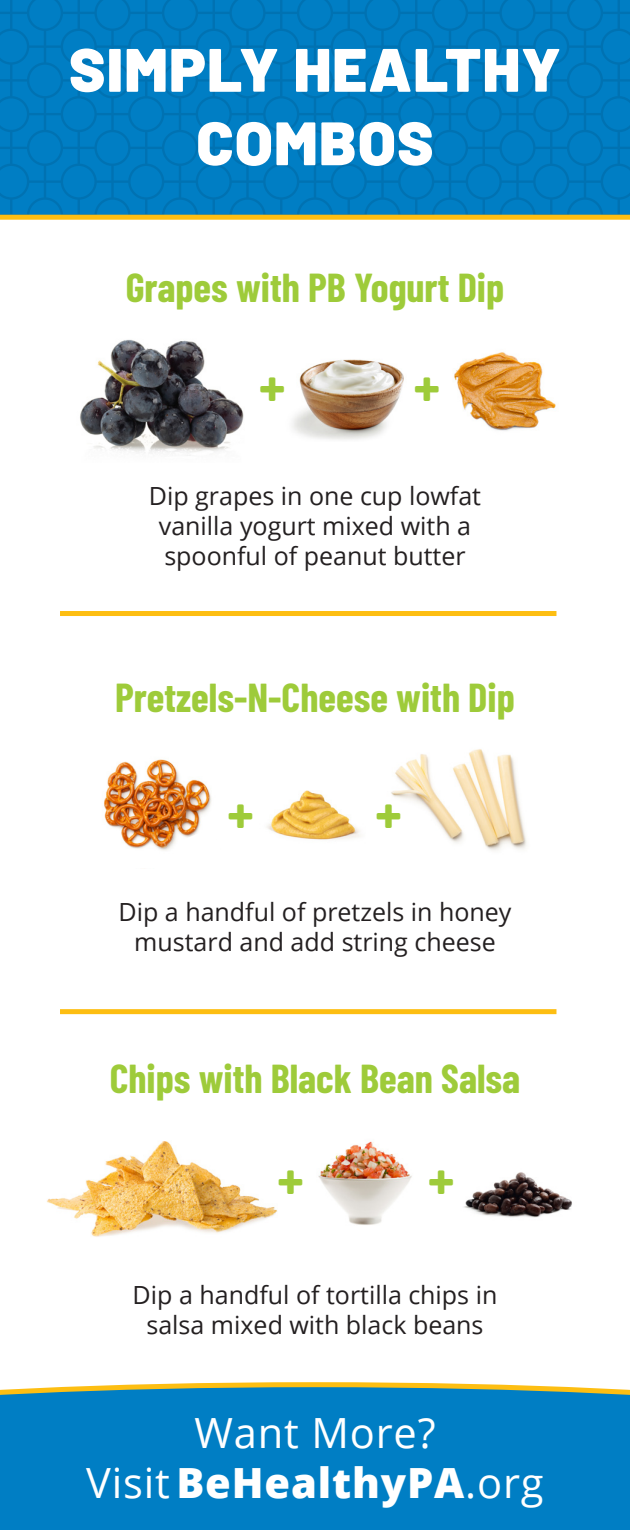
<style>
.page{position:relative;width:630px;height:1530px;background:#fff}
.page>*{position:absolute;margin:0;border:0;box-sizing:border-box;transform-origin:0 0}
.t1{font:900 61.25px/73.5px "Barlow";letter-spacing:.02em;color:#fff;text-align:center}
.t2{font:800 41.5px "Open Sans";letter-spacing:.02em;color:#fff}
.t3{font:41.5px "Open Sans";letter-spacing:.02em;color:#fff}
.t4{font:700 40.5px "Barlow Condensed";color:#9ecb3a}
.t5{font:25px/30px "Open Sans";color:#231f20;text-align:center}
.s1{font-weight:400}
</style>
<div class="page">
<div style="left:0;top:1382px;width:630px;height:148px;background:#007ec4"></div>
<svg style="left:0;top:0;width:315px;height:215px;background:#007bc0"></svg>
<svg style="left:315px;top:0;width:315px;height:215px;background:#007bc0"></svg>
<div style="left:0;top:215px;width:630px;height:5px;background:#fdbe12"></div>
<div style="left:60px;top:611px;width:496px;height:5px;background:#fdbe12"></div>
<div style="left:60px;top:1009px;width:496px;height:5px;background:#fdbe12"></div>
<img style="left:292px;top:359px;width:112px;height:81px">
<img style="left:454px;top:352px;width:102px;height:79px">
<img style="left:80px;top:339px;width:164px;height:117px">
<img style="left:391px;top:749px;width:136px;height:102px">
<img style="left:267px;top:790px;width:94px;height:50px">
<img style="left:104px;top:759px;width:108px;height:92px">
<img style="left:318px;top:1141px;width:94px;height:84px">
<img style="left:47px;top:1141px;width:231px;height:96px">
<img style="left:464px;top:1172px;width:108px;height:46px">
<svg style="left:181px;top:804px;width:31px;height:47px"></svg>
<svg style="left:391px;top:804px;width:9px;height:24px"></svg>
<p class="t1" style="left:69px;top:33px;width:493px">SIMPLY HEALTHY<br>COMBOS</p>
<p class="t4" style="left:126px;top:262px;width:380px">Grapes with PB Yogurt Dip</p>
<p class="t5" style="left:149px;top:480px;width:334px">Dip grapes in one cup lowfat vanilla yogurt mixed with a spoonful of peanut butter</p>
<p class="t4" style="left:115px;top:672px;width:401px">Pretzels-N-Cheese with Dip</p>
<p class="t5" style="left:119px;top:896px;width:394px">Dip a handful of pretzels in honey mustard and add string cheese</p>
<p class="t4" style="left:110px;top:1053px;width:412px">Chips with Black Bean Salsa</p>
<p class="t5" style="left:133px;top:1279px;width:366px">Dip a handful of tortilla chips in salsa mixed with black beans</p>
<p class="t3" style="left:194px;top:1405px;width:243px">Want More?</p>
<p class="t2" style="left:86px;top:1451px;width:459px"><span class="s1">Visit</span>BeHealthyPA<span class="s1">.org</span></p>
</div>
